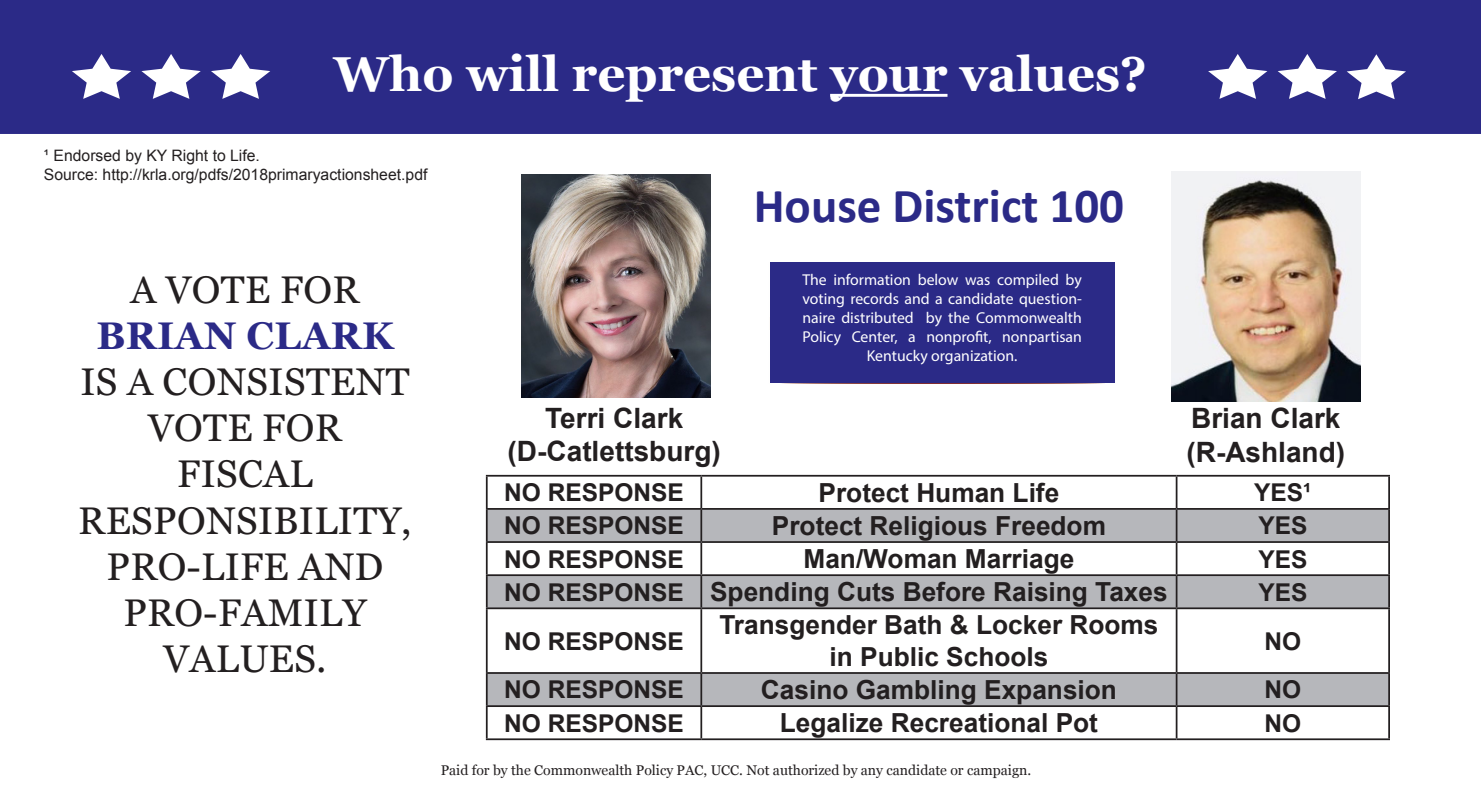
<style>
.page{position:relative;width:1481px;height:804px;background:#fff}
.page>*{position:absolute;margin:0;border:0;box-sizing:border-box;transform-origin:0 0}
.t1{font:700 49px "Georgia";color:#fff}
.t2{font:700 49px "Calibri";color:#2b2a87}
.t3{font:38.5px/46.2px "Georgia";letter-spacing:.01em;color:#231f20;text-align:center}
.t4{font:700 38.5px "Georgia";letter-spacing:.01em;color:#2b2a87}
.t5{font:700 28px/33.6px "Arial";color:#231f20;text-align:center}
.t6{font:700 26.25px/31.5px "Arial";color:#231f20;text-align:center}
.t7{font:700 24.5px "Arial";color:#231f20}
.t8{font:15.75px/18.9px "Myriad Pro";color:#fff;text-align:center}
.t9{font:15.75px/18.9px "Arial";color:#231f20}
.t10{font:14px "Georgia";color:#231f20}
.s1{font-size:24.5px}
</style>
<div class="page">
<div style="left:0;top:0;width:1480px;height:134px;background:#2b2a87"></div>
<hr style="left:830px;top:94px;width:117px;height:3px;background:#fff">
<svg style="left:1208px;top:54px;width:59px;height:45px"></svg>
<svg style="left:1277px;top:54px;width:60px;height:45px"></svg>
<svg style="left:72px;top:54px;width:59px;height:45px"></svg>
<svg style="left:141px;top:54px;width:60px;height:45px"></svg>
<svg style="left:211px;top:54px;width:59px;height:45px"></svg>
<svg style="left:1346px;top:54px;width:60px;height:45px"></svg>
<img style="left:521px;top:174px;width:189px;height:223px">
<div style="left:769px;top:262px;width:346px;height:122px;background:#2b2a87"></div>
<img style="left:1171px;top:171px;width:189px;height:230px">
<svg style="left:487px;top:509px;width:901px;height:196px;fill:#b6b7bb"></svg>
<svg style="left:487px;top:706px;width:901px;height:32px"></svg>
<hr style="left:486px;top:474px;width:215px;height:2px;background:#231f20">
<hr style="left:486px;top:476px;width:1px;height:32px;background:#231f20">
<hr style="left:701px;top:474px;width:475px;height:2px;background:#231f20">
<hr style="left:700px;top:476px;width:2px;height:32px;background:#231f20">
<hr style="left:1176px;top:474px;width:214px;height:2px;background:#231f20">
<hr style="left:1175px;top:476px;width:2px;height:32px;background:#231f20">
<hr style="left:1388px;top:476px;width:2px;height:32px;background:#231f20">
<hr style="left:486px;top:508px;width:215px;height:1px;background:#231f20">
<hr style="left:486px;top:509px;width:1px;height:32px;background:#231f20">
<hr style="left:701px;top:508px;width:475px;height:1px;background:#231f20">
<hr style="left:700px;top:509px;width:2px;height:32px;background:#231f20">
<hr style="left:1176px;top:508px;width:214px;height:1px;background:#231f20">
<hr style="left:1175px;top:509px;width:2px;height:32px;background:#231f20">
<hr style="left:1388px;top:509px;width:2px;height:32px;background:#231f20">
<hr style="left:486px;top:541px;width:215px;height:1px;background:#231f20">
<hr style="left:486px;top:542px;width:1px;height:32px;background:#231f20">
<hr style="left:701px;top:541px;width:475px;height:1px;background:#231f20">
<hr style="left:700px;top:542px;width:2px;height:32px;background:#231f20">
<hr style="left:1176px;top:541px;width:214px;height:1px;background:#231f20">
<hr style="left:1175px;top:542px;width:2px;height:32px;background:#231f20">
<hr style="left:1388px;top:542px;width:2px;height:32px;background:#231f20">
<hr style="left:486px;top:574px;width:215px;height:2px;background:#231f20">
<hr style="left:486px;top:576px;width:1px;height:31px;background:#231f20">
<hr style="left:701px;top:574px;width:475px;height:2px;background:#231f20">
<hr style="left:700px;top:576px;width:2px;height:31px;background:#231f20">
<hr style="left:1176px;top:574px;width:214px;height:2px;background:#231f20">
<hr style="left:1175px;top:576px;width:2px;height:31px;background:#231f20">
<hr style="left:1388px;top:576px;width:2px;height:31px;background:#231f20">
<hr style="left:486px;top:607px;width:215px;height:2px;background:#231f20">
<hr style="left:486px;top:609px;width:1px;height:62px;background:#231f20">
<hr style="left:701px;top:607px;width:475px;height:2px;background:#231f20">
<hr style="left:700px;top:609px;width:2px;height:62px;background:#231f20">
<hr style="left:1176px;top:607px;width:214px;height:2px;background:#231f20">
<hr style="left:1175px;top:609px;width:2px;height:62px;background:#231f20">
<hr style="left:1388px;top:609px;width:2px;height:62px;background:#231f20">
<hr style="left:486px;top:671px;width:215px;height:2px;background:#231f20">
<hr style="left:486px;top:673px;width:1px;height:32px;background:#231f20">
<hr style="left:701px;top:671px;width:475px;height:2px;background:#231f20">
<hr style="left:700px;top:673px;width:2px;height:32px;background:#231f20">
<hr style="left:1176px;top:671px;width:214px;height:2px;background:#231f20">
<hr style="left:1175px;top:673px;width:2px;height:32px;background:#231f20">
<hr style="left:1388px;top:673px;width:2px;height:32px;background:#231f20">
<hr style="left:486px;top:705px;width:215px;height:1px;background:#231f20">
<hr style="left:486px;top:706px;width:1px;height:32px;background:#231f20">
<hr style="left:701px;top:705px;width:475px;height:1px;background:#231f20">
<hr style="left:700px;top:706px;width:2px;height:32px;background:#231f20">
<hr style="left:1176px;top:705px;width:214px;height:1px;background:#231f20">
<hr style="left:1175px;top:706px;width:2px;height:32px;background:#231f20">
<hr style="left:1388px;top:706px;width:2px;height:32px;background:#231f20">
<hr style="left:486px;top:738px;width:215px;height:1px;background:#231f20">
<hr style="left:701px;top:738px;width:475px;height:1px;background:#231f20">
<hr style="left:1176px;top:738px;width:214px;height:1px;background:#231f20">
<h1 class="t1" style="left:334px;top:42px;width:814px">Who will represent your values?</h1>
<p class="t9" style="left:44px;top:146px;width:385px">¹ Endorsed by KY Right to Life.<br>Source: http://krla.org/pdfs/2018primaryactionsheet.pdf</p>
<h1 class="t2" style="left:753px;top:170px;width:372px">House District 100</h1>
<h2 class="t3" style="left:130px;top:267px;width:231px">A VOTE FOR</h2>
<h2 class="t4" style="left:96px;top:310px;width:298px">BRIAN CLARK</h2>
<h2 class="t3" style="left:78px;top:359px;width:335px">IS A CONSISTENT<br>VOTE FOR<br>FISCAL<br>RESPONSIBILITY,<br>PRO-LIFE AND<br>PRO-FAMILY<br>VALUES.</h2>
<p class="t5" style="left:507px;top:401px;width:215px">Terri Clark (D-Catlettsburg)</p>
<p class="t8" style="left:802px;top:270px;width:281px">The information below was compiled by voting records and a candidate question&shy;naire distributed by the Commonwealth Policy Center, a nonprofit, nonpartisan Kentucky organization.</p>
<p class="t5" style="left:1186px;top:401px;width:160px;text-align:left">Brian Clark (R-Ashland)</p>
<p class="t7" style="left:504px;top:475px;width:181px">NO RESPONSE</p>
<p class="t6" style="left:818px;top:477px;width:242px">Protect Human Life</p>
<p class="t7" style="left:1254px;top:475px;width:59px">YES¹</p>
<p class="t7" style="left:504px;top:508px;width:181px">NO RESPONSE</p>
<p class="t6" style="left:772px;top:510px;width:336px">Protect Religious Freedom</p>
<p class="t7" style="left:1258px;top:508px;width:51px">YES</p>
<p class="t7" style="left:504px;top:541px;width:181px">NO RESPONSE</p>
<p class="t6" style="left:803px;top:543px;width:272px">Man/Woman Marriage</p>
<p class="t7" style="left:1258px;top:541px;width:51px">YES</p>
<p class="t6" style="left:504px;top:576px;width:665px"><span class="s1">NO RESPONSE</span> Spending Cuts Before Raising Taxes</p>
<p class="t7" style="left:1258px;top:574px;width:51px">YES</p>
<p class="t7" style="left:504px;top:623px;width:181px">NO RESPONSE</p>
<p class="t6" style="left:719px;top:609px;width:441px">Transgender Bath &amp; Locker Rooms in Public Schools</p>
<p class="t7" style="left:1264px;top:623px;width:38px">NO</p>
<p class="t7" style="left:504px;top:672px;width:181px">NO RESPONSE</p>
<p class="t6" style="left:761px;top:674px;width:357px">Casino Gambling Expansion</p>
<p class="t7" style="left:1264px;top:672px;width:38px">NO</p>
<p class="t7" style="left:504px;top:705px;width:181px">NO RESPONSE</p>
<p class="t6" style="left:780px;top:707px;width:320px">Legalize Recreational Pot</p>
<p class="t7" style="left:1264px;top:705px;width:38px">NO</p>
<p class="t10" style="left:441px;top:761px;width:592px">Paid for by the Commonwealth Policy PAC, UCC. Not authorized by any candidate or campaign.</p>
</div>
